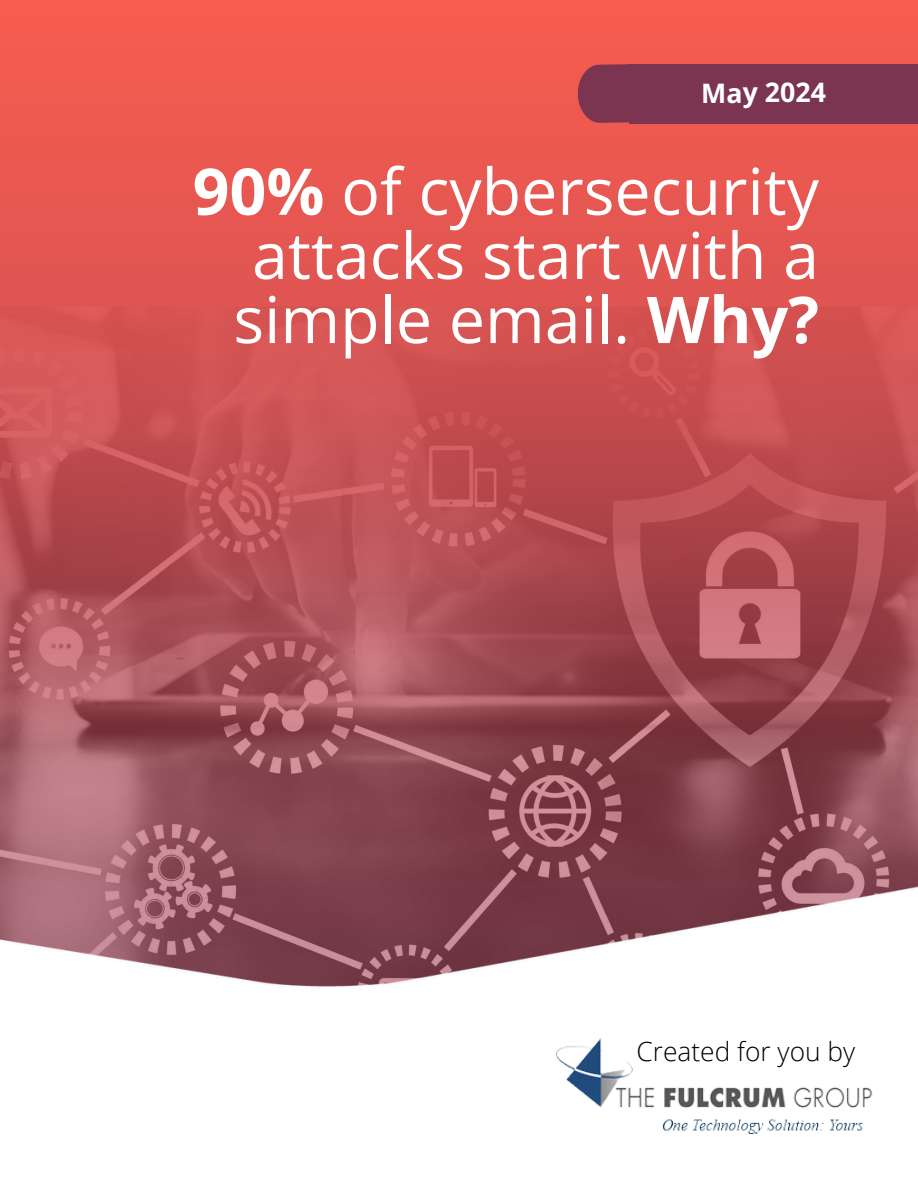
<style>
.page{position:relative;width:918px;height:1188px;background:#f45b4f}
.page>*{position:absolute;margin:0;border:0;box-sizing:border-box;transform-origin:0 0}
.t1{font:64.5px/64.2px "Open Sans";color:#fff;text-align:justify}
.t2{font:700 26.85px "Open Sans";letter-spacing:-.005em;color:#fff}
.t3{font:300 26.4px "Open Sans";color:#000}
.s1{font-weight:700}
</style>
<div class="page">
<img style="left:0;top:123px;width:918px;height:747px">
<img style="left:0;top:870px;width:918px;height:318px">
<div style="left:630px;top:64px;width:288px;height:59px;background:#7b3551"></div>
<svg style="left:578px;top:64px;width:52px;height:59px;background:#863850"></svg>
<img style="left:550px;top:1036px;width:326px;height:103px">
<h1 class="t2" style="left:701px;top:74px;width:127px">May 2024</h1>
<p class="t1" style="left:233px;top:158px;width:587px;text-indent:-41px"><span class="s1">90%</span> of cybersecurity attacks start with a simple email. <span class="s1">Why?</span></p>
<p class="t3" style="left:636px;top:1033px;width:220px">Created for you by</p>
</div>
